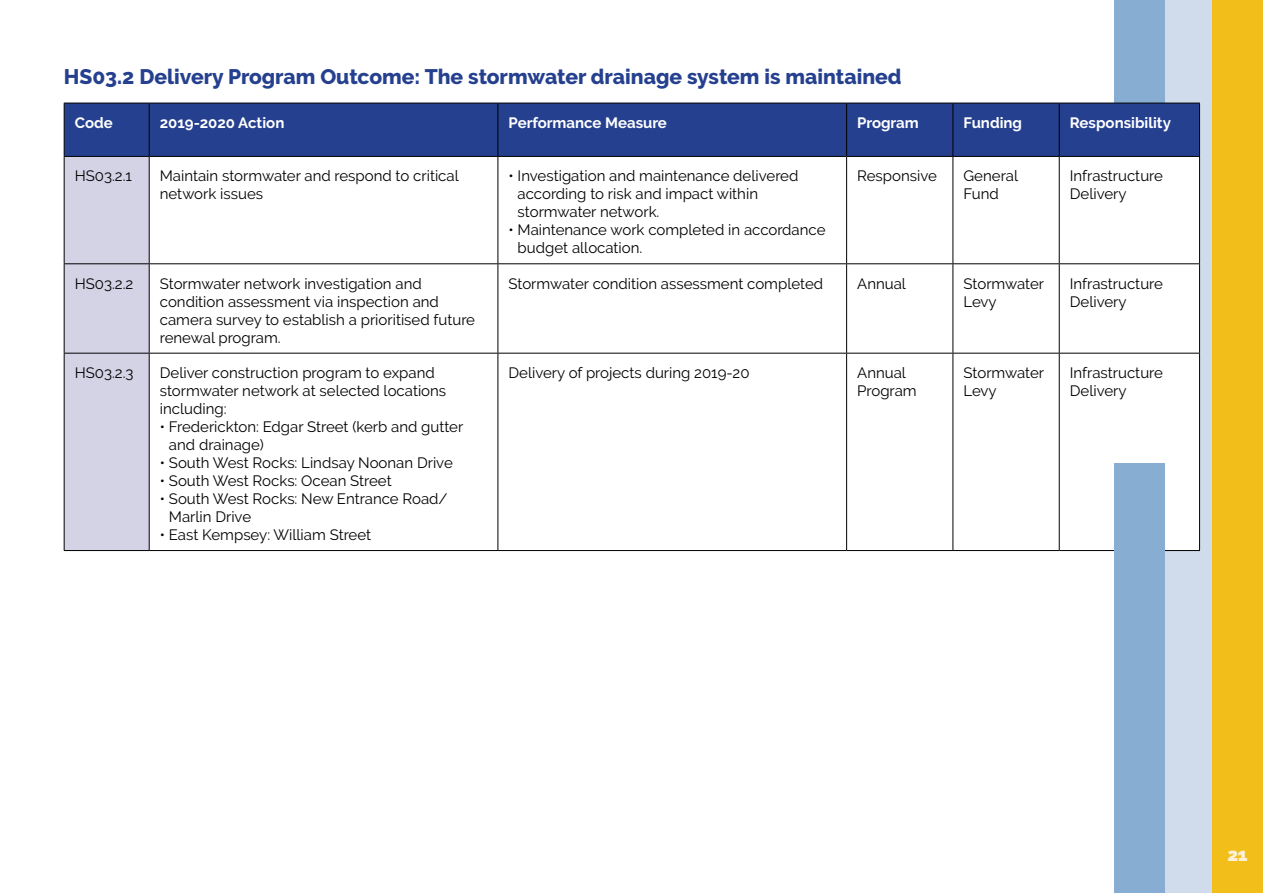
<style>
.page{position:relative;width:1263px;height:893px;background:#fff}
.page>*{position:absolute;margin:0;border:0;box-sizing:border-box;transform-origin:0 0}
.t1{font:800 21px "Raleway";color:#25408f}
.t2{font:900 18px "Raleway";color:#fdf1da}
.t3{font:15px/18px "Raleway";color:#000}
.t4{font:700 15px "Raleway";color:#fff}
</style>
<div class="page">
<div style="left:1139px;top:0;width:99px;height:893px;background:linear-gradient(to bottom,#cfdbea,#d0dceb)"></div>
<div style="left:1212px;top:0;width:51px;height:821px;background:#f2be1a"></div>
<div style="left:1212px;top:820px;width:51px;height:73px;background:#f2be1a"></div>
<div style="left:1114px;top:0;width:50px;height:103px;background:#87aed2"></div>
<div style="left:65px;top:104px;width:1134px;height:52px;background:#25408f"></div>
<div style="left:65px;top:157px;width:84px;height:393px;background:#d4d3e6"></div>
<svg style="left:150px;top:157px;width:1049px;height:393px"></svg>
<hr style="left:497px;top:157px;width:1px;height:106px;background:#000">
<hr style="left:846px;top:157px;width:1px;height:106px;background:#000">
<hr style="left:952px;top:157px;width:1px;height:106px;background:#000">
<hr style="left:1059px;top:157px;width:1px;height:106px;background:#000">
<hr style="left:1199px;top:157px;width:1px;height:106px;background:#000">
<hr style="left:149px;top:263px;width:349px;height:1px;background:#000">
<hr style="left:498px;top:263px;width:349px;height:1px;background:#000">
<hr style="left:497px;top:264px;width:1px;height:89px;background:#000">
<hr style="left:847px;top:263px;width:106px;height:1px;background:#000">
<hr style="left:846px;top:264px;width:1px;height:89px;background:#000">
<hr style="left:953px;top:263px;width:106px;height:1px;background:#000">
<hr style="left:952px;top:264px;width:1px;height:89px;background:#000">
<hr style="left:1059px;top:263px;width:141px;height:1px;background:#000">
<hr style="left:1059px;top:264px;width:1px;height:89px;background:#000">
<hr style="left:1199px;top:264px;width:1px;height:89px;background:#000">
<hr style="left:149px;top:353px;width:349px;height:1px;background:#000">
<hr style="left:149px;top:550px;width:349px;height:1px;background:#000">
<hr style="left:498px;top:353px;width:349px;height:1px;background:#000">
<hr style="left:497px;top:354px;width:1px;height:196px;background:#000">
<hr style="left:498px;top:550px;width:349px;height:1px;background:#000">
<hr style="left:847px;top:353px;width:106px;height:1px;background:#000">
<hr style="left:846px;top:354px;width:1px;height:196px;background:#000">
<hr style="left:847px;top:550px;width:106px;height:1px;background:#000">
<hr style="left:953px;top:353px;width:106px;height:1px;background:#000">
<hr style="left:952px;top:354px;width:1px;height:196px;background:#000">
<hr style="left:953px;top:550px;width:106px;height:1px;background:#000">
<hr style="left:1059px;top:353px;width:141px;height:1px;background:#000">
<hr style="left:1059px;top:354px;width:1px;height:196px;background:#000">
<hr style="left:1199px;top:354px;width:1px;height:196px;background:#000">
<hr style="left:1059px;top:550px;width:141px;height:1px;background:#000">
<hr style="left:64px;top:157px;width:1px;height:106px;background:#000">
<hr style="left:64px;top:264px;width:1px;height:89px;background:#000">
<hr style="left:64px;top:354px;width:1px;height:196px;background:#000">
<hr style="left:149px;top:157px;width:1px;height:106px;background:#000">
<hr style="left:149px;top:264px;width:1px;height:89px;background:#000">
<hr style="left:149px;top:354px;width:1px;height:196px;background:#000">
<hr style="left:64px;top:263px;width:85px;height:1px;background:#000">
<hr style="left:64px;top:353px;width:85px;height:1px;background:#000">
<hr style="left:64px;top:550px;width:85px;height:1px;background:#000">
<hr style="left:64px;top:103px;width:85px;height:1px;background:#000">
<hr style="left:64px;top:103px;width:1px;height:53px;background:#000">
<hr style="left:64px;top:156px;width:85px;height:1px;background:#000">
<hr style="left:149px;top:103px;width:349px;height:1px;background:#000">
<hr style="left:149px;top:103px;width:1px;height:53px;background:#000">
<hr style="left:149px;top:156px;width:349px;height:1px;background:#000">
<hr style="left:498px;top:103px;width:349px;height:1px;background:#000">
<hr style="left:497px;top:103px;width:1px;height:53px;background:#000">
<hr style="left:498px;top:156px;width:349px;height:1px;background:#000">
<hr style="left:847px;top:103px;width:106px;height:1px;background:#000">
<hr style="left:846px;top:103px;width:1px;height:53px;background:#000">
<hr style="left:847px;top:156px;width:106px;height:1px;background:#000">
<hr style="left:953px;top:103px;width:106px;height:1px;background:#000">
<hr style="left:952px;top:103px;width:1px;height:53px;background:#000">
<hr style="left:953px;top:156px;width:106px;height:1px;background:#000">
<hr style="left:1059px;top:103px;width:141px;height:1px;background:#000">
<hr style="left:1059px;top:103px;width:1px;height:53px;background:#000">
<hr style="left:1199px;top:103px;width:1px;height:53px;background:#000">
<hr style="left:1059px;top:156px;width:141px;height:1px;background:#000">
<div style="left:1114px;top:463px;width:50px;height:430px;background:#87aed2"></div>
<h1 class="t1" style="left:64px;top:64px;width:839px">HS03.2 Delivery Program Outcome: The stormwater drainage system is maintained</h1>
<p class="t4" style="left:75px;top:114px;width:40px">Code</p>
<p class="t4" style="left:160px;top:114px;width:126px">2019-2020 Action</p>
<p class="t4" style="left:508px;top:114px;width:160px">Performance Measure</p>
<p class="t4" style="left:857px;top:114px;width:63px">Program</p>
<p class="t4" style="left:963px;top:114px;width:60px">Funding</p>
<p class="t4" style="left:1070px;top:114px;width:103px">Responsibility</p>
<p class="t3" style="left:75px;top:167px;width:59px">HS03.2.1</p>
<p class="t3" style="left:160px;top:167px;width:300px">Maintain stormwater and respond to critical network issues</p>
<p class="t3" style="left:518px;top:167px;width:282px;text-indent:-9px">• Investigation and maintenance delivered according to risk and impact within stormwater network.</p>
<p class="t3" style="left:518px;top:221px;width:309px;text-indent:-9px">• Maintenance work completed in accordance budget allocation.</p>
<p class="t3" style="left:857px;top:167px;width:81px">Responsive</p>
<p class="t3" style="left:963px;top:167px;width:56px">General<br>Fund</p>
<p class="t3" style="left:1070px;top:167px;width:95px">Infrastructure<br>Delivery</p>
<p class="t3" style="left:75px;top:274px;width:60px">HS03.2.2</p>
<p class="t3" style="left:160px;top:274px;width:317px">Stormwater network investigation and condition assessment via inspection and camera survey to establish a prioritised future renewal program.</p>
<p class="t3" style="left:508px;top:274px;width:316px">Stormwater condition assessment completed</p>
<p class="t3" style="left:857px;top:274px;width:50px">Annual</p>
<p class="t3" style="left:963px;top:274px;width:82px">Stormwater<br>Levy</p>
<p class="t3" style="left:1070px;top:274px;width:95px">Infrastructure<br>Delivery</p>
<p class="t3" style="left:75px;top:364px;width:60px">HS03.2.3</p>
<p class="t3" style="left:160px;top:364px;width:288px">Deliver construction program to expand stormwater network at selected locations including:</p>
<p class="t3" style="left:169px;top:418px;width:296px;text-indent:-9px">• Frederickton: Edgar Street (kerb and gutter and drainage)</p>
<p class="t3" style="left:160px;top:454px;width:294px">• South West Rocks: Lindsay Noonan Drive</p>
<p class="t3" style="left:160px;top:472px;width:233px">• South West Rocks: Ocean Street</p>
<p class="t3" style="left:169px;top:490px;width:280px;text-indent:-9px">• South West Rocks: New Entrance Road/<br>Marlin Drive</p>
<p class="t3" style="left:160px;top:526px;width:213px">• East Kempsey: William Street</p>
<p class="t3" style="left:508px;top:364px;width:243px">Delivery of projects during 2019-20</p>
<p class="t3" style="left:857px;top:364px;width:61px">Annual<br>Program</p>
<p class="t3" style="left:963px;top:364px;width:82px">Stormwater<br>Levy</p>
<p class="t3" style="left:1070px;top:364px;width:95px">Infrastructure<br>Delivery</p>
<p class="t2" style="left:1227px;top:845px;width:22px">21</p>
</div>
